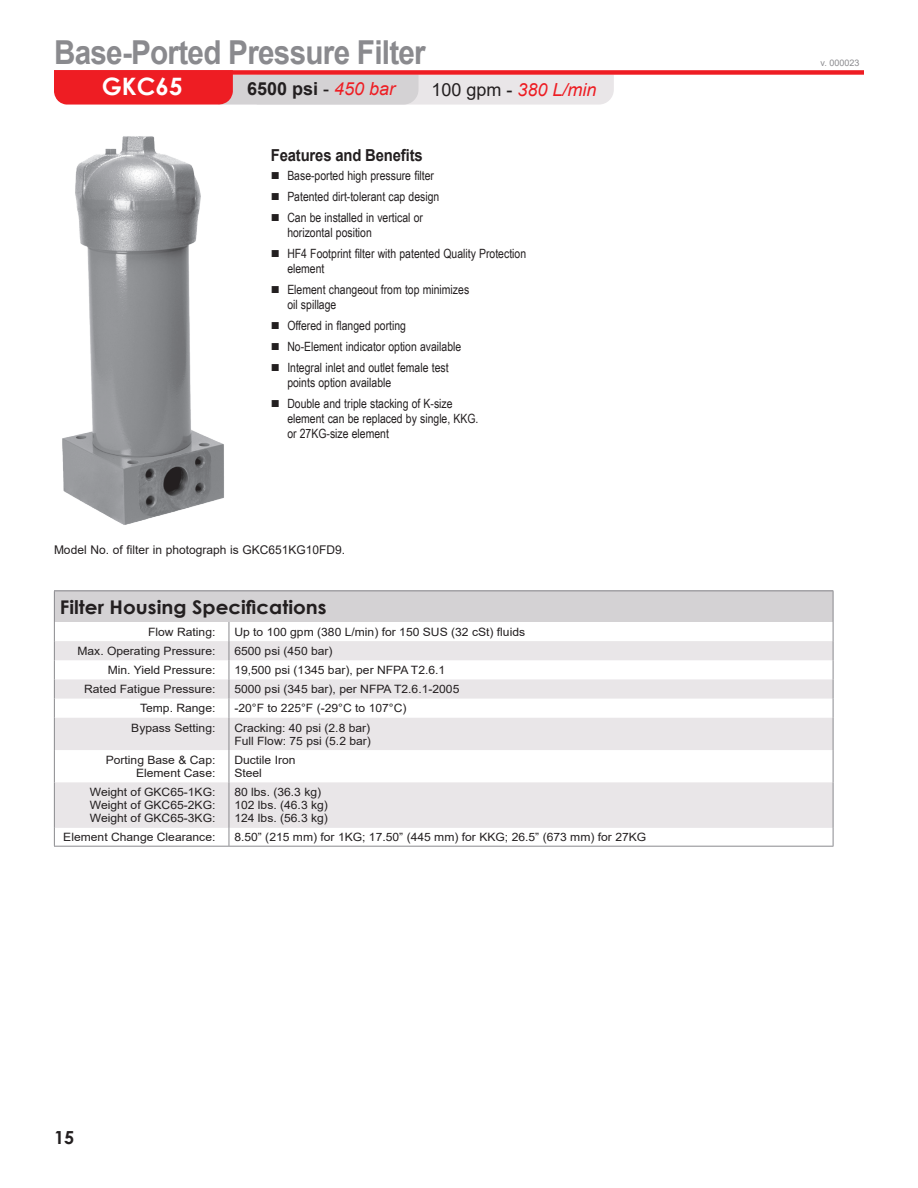
<style>
.page{position:relative;width:918px;height:1188px;background:#fff}
.page>*{position:absolute;margin:0;border:0;box-sizing:border-box;transform-origin:0 0}
.pageheadleftTOP{font:700 33px "Arial";letter-spacing:-.025em;color:#8a8a8e;scale:.9 1}
.page_header_reversed{font:700 24px "Century Gothic";color:#fff}
.chart_text{font:700 18.9px "Century Gothic";color:#231f20;scale:1.06 1}
.t1{font:italic 18px "Arial";color:#ed1d23}
.t2{font:700 18px "Arial";color:#231f20}
.t3{font:700 18px "Century Gothic";color:#231f20}
.Body_Subhead{font:700 16.5px "Arial";letter-spacing:-.01em;color:#231f20;scale:.9 1}
.t4{font:12.75px/15px "Arial Narrow";color:#231f20}
.photo_caption{font:12px "Arial";color:#231f20}
.chart_text-2{font:11.55px/13.2px "Arial";color:#231f20;scale:1.06 1}
.t5{font:9px "Arial";color:#8a8a8e}
.s1{font-weight:400}
.s2{font-weight:400;font-style:italic;color:#ee1d23}
.s3{font-style:normal;color:#231f20}
.s4{font-family:"Arial";font-weight:700;font-size:15px}
</style>
<div class="page">
<div style="left:54px;top:70px;width:810px;height:5px;background:#ee1d23"></div>
<svg style="left:54px;top:70px;width:560px;height:35px;background:#e59094"></svg>
<img style="left:62px;top:136px;width:162px;height:389px">
<div style="left:54px;top:591px;width:779px;height:31px;background:#d4d2d4"></div>
<svg style="left:55px;top:641px;width:778px;height:187px;fill:#e9e6e8"></svg>
<svg style="left:833px;top:622px;width:1px;height:96px"></svg>
<hr style="left:833px;top:718px;width:1px;height:32px;background:#8a8a8e">
<hr style="left:833px;top:750px;width:1px;height:32px;background:#8a8a8e">
<svg style="left:54px;top:622px;width:1px;height:96px"></svg>
<svg style="left:229px;top:622px;width:1px;height:96px"></svg>
<hr style="left:54px;top:718px;width:1px;height:32px;background:#8a8a8e">
<hr style="left:229px;top:718px;width:1px;height:32px;background:#8a8a8e">
<hr style="left:54px;top:750px;width:1px;height:32px;background:#8a8a8e">
<hr style="left:229px;top:750px;width:1px;height:32px;background:#8a8a8e">
<hr style="left:54px;top:782px;width:1px;height:46px;background:#8a8a8e">
<hr style="left:229px;top:782px;width:1px;height:46px;background:#8a8a8e">
<hr style="left:833px;top:782px;width:1px;height:46px;background:#8a8a8e">
<svg style="left:54px;top:828px;width:1px;height:18px"></svg>
<svg style="left:229px;top:828px;width:1px;height:18px"></svg>
<svg style="left:833px;top:828px;width:1px;height:18px"></svg>
<hr style="left:54px;top:846px;width:175px;height:1px;background:#8a8a8e">
<hr style="left:229px;top:846px;width:604px;height:1px;background:#8a8a8e">
<hr style="left:54px;top:591px;width:175px;height:1px;background:#8a8a8e">
<hr style="left:229px;top:591px;width:604px;height:1px;background:#8a8a8e">
<hr style="left:54px;top:591px;width:1px;height:31px;background:#8a8a8e">
<hr style="left:833px;top:591px;width:1px;height:31px;background:#8a8a8e">
<p class="pageheadleftTOP" style="left:54px;top:29px;width:415px">Base-Ported Pressure Filter</p>
<p class="page_header_reversed" style="left:102px;top:68px;width:82px">GKC65</p>
<p class="t2" style="left:247px;top:76px;width:150px">6500 psi <span class="s1">-</span> <span class="s2">450 bar</span></p>
<p class="t1" style="left:431px;top:78px;width:167px"><span class="s3">100 gpm -</span> 380 L/min</p>
<p class="Body_Subhead" style="left:271px;top:143px;width:170px">Features and Benefits</p>
<p class="t4" style="left:271px;top:168px;width:165px"><span class="s4">■</span> Base-ported high pressure filter</p>
<p class="t4" style="left:271px;top:189px;width:170px"><span class="s4">■</span> Patented dirt-tolerant cap design</p>
<p class="t4" style="left:287px;top:210px;width:137px;text-indent:-16px"><span class="s4">■</span> Can be installed in vertical or horizontal position</p>
<p class="t4" style="left:287px;top:246px;width:240px;text-indent:-16px"><span class="s4">■</span> HF4 Footprint filter with patented Quality Protection element</p>
<p class="t4" style="left:287px;top:282px;width:183px;text-indent:-16px"><span class="s4">■</span> Element changeout from top minimizes oil spillage</p>
<p class="t4" style="left:271px;top:318px;width:137px"><span class="s4">■</span> Offered in flanged porting</p>
<p class="t4" style="left:271px;top:339px;width:192px"><span class="s4">■</span> No-Element indicator option available</p>
<p class="t4" style="left:287px;top:360px;width:163px;text-indent:-16px"><span class="s4">■</span> Integral inlet and outlet female test points option available</p>
<p class="t4" style="left:287px;top:396px;width:193px;text-indent:-16px"><span class="s4">■</span> Double and triple stacking of K-size element can be replaced by single, KKG. or 27KG-size element</p>
<p class="photo_caption" style="left:54px;top:541px;width:293px">Model No. of filter in photograph is GKC651KG10FD9.</p>
<p class="chart_text" style="left:60px;top:592px;width:253px">Filter Housing Specifications</p>
<p class="chart_text-2" style="left:148px;top:625px;width:65px">Flow Rating:</p>
<p class="chart_text-2" style="left:234px;top:625px;width:276px">Up to 100 gpm (380 L/min) for 150 SUS (32 cSt) fluids</p>
<p class="chart_text-2" style="left:77px;top:644px;width:132px">Max. Operating Pressure:</p>
<p class="chart_text-2" style="left:234px;top:644px;width:94px">6500 psi (450 bar)</p>
<p class="chart_text-2" style="left:108px;top:663px;width:103px">Min. Yield Pressure:</p>
<p class="chart_text-2" style="left:234px;top:663px;width:201px">19,500 psi (1345 bar), per NFPA T2.6.1</p>
<p class="chart_text-2" style="left:84px;top:682px;width:125px">Rated Fatigue Pressure:</p>
<p class="chart_text-2" style="left:234px;top:682px;width:214px">5000 psi (345 bar), per NFPA T2.6.1-2005</p>
<p class="chart_text-2" style="left:140px;top:702px;width:73px">Temp. Range:</p>
<p class="chart_text-2" style="left:234px;top:702px;width:164px">-20°F to 225°F (-29°C to 107°C)</p>
<p class="chart_text-2" style="left:131px;top:721px;width:81px">Bypass Setting:</p>
<p class="chart_text-2" style="left:234px;top:721px;width:130px">Cracking: 40 psi (2.8 bar)<br>Full Flow: 75 psi (5.2 bar)</p>
<p class="chart_text-2" style="left:106px;top:753px;width:105px;text-align:right">Porting Base &amp; Cap:<br>Element Case:</p>
<p class="chart_text-2" style="left:234px;top:753px;width:59px">Ductile Iron<br>Steel</p>
<p class="chart_text-2" style="left:90px;top:785px;width:120px;text-align:justify">Weight of GKC65-1KG:<br>Weight of GKC65-2KG:<br>Weight of GKC65-3KG:</p>
<p class="chart_text-2" style="left:234px;top:785px;width:90px">80 lbs. (36.3 kg)<br>102 lbs. (46.3 kg)<br>124 lbs. (56.3 kg)</p>
<p class="chart_text-2" style="left:63px;top:830px;width:145px">Element Change Clearance:</p>
<p class="chart_text-2" style="left:234px;top:830px;width:390px">8.50” (215 mm) for 1KG; 17.50” (445 mm) for KKG; 26.5” (673 mm) for 27KG</p>
<h3 class="t3" style="left:54px;top:1124px;width:22px">15</h3>
<p class="t5" style="left:821px;top:57px;width:40px">v. 000023</p>
</div>
